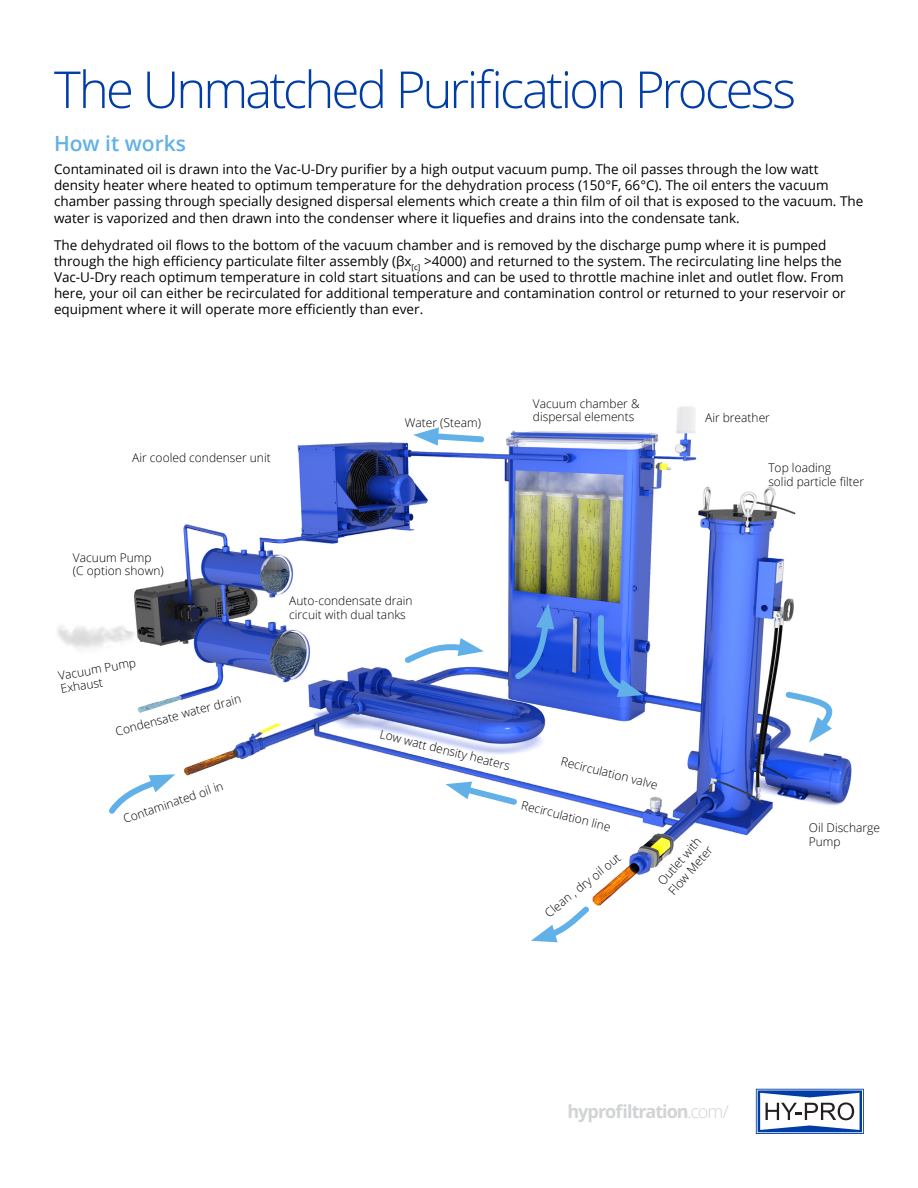
<style>
.page{position:relative;width:918px;height:1188px;background:#fff}
.page>*{position:absolute;margin:0;border:0;box-sizing:border-box;transform-origin:0 0}
.t1{font:300 51px "Open Sans";letter-spacing:-.055em;color:#003da7}
.t2{font:600 21px "Open Sans";color:#61b1e8}
.t3{font:700 18px "Open Sans";letter-spacing:-.055em;color:#d1d3d4}
.t4{font:13.5px/16.2px "Open Sans";color:#000}
.t5{font:300 12px/13.5px "Open Sans";color:#000}
.s1{font-weight:300}
</style>
<div class="page">
<img style="left:57px;top:406px;width:795px;height:500px">
<svg style="left:115px;top:694px;width:127px;height:42px"></svg>
<svg style="left:104px;top:772px;width:71px;height:47px"></svg>
<svg style="left:400px;top:638px;width:84px;height:30px"></svg>
<svg style="left:510px;top:603px;width:44px;height:81px;background:#3864d9"></svg>
<svg style="left:595px;top:612px;width:49px;height:86px;background:#4370e3"></svg>
<svg style="left:782px;top:688px;width:55px;height:54px"></svg>
<svg style="left:531px;top:901px;width:64px;height:42px"></svg>
<svg style="left:379px;top:729px;width:280px;height:102px"></svg>
<svg style="left:413px;top:427px;width:75px;height:19px"></svg>
<svg style="left:756px;top:1089px;width:108px;height:45px"></svg>
<h1 class="t1" style="left:54px;top:55px;width:744px">The Unmatched Purification Process</h1>
<h2 class="t2" style="left:54px;top:129px;width:134px">How it works</h2>
<p class="t4" style="left:54px;top:161px;width:811px">Contaminated oil is drawn into the Vac-U-Dry purifier by a high output vacuum pump. The oil passes through the low watt density heater where heated to optimum temperature for the dehydration process (150°F, 66°C). The oil enters the vacuum chamber passing through specially designed dispersal elements which create a thin film of oil that is exposed to the vacuum. The water is vaporized and then drawn into the condenser where it liquefies and drains into the condensate tank.</p>
<p class="t4" style="left:54px;top:236px;width:793px">The dehydrated oil flows to the bottom of the vacuum chamber and is removed by the discharge pump where it is pumped through the high efficiency particulate filter assembly (βx<sub>[c]</sub> &gt;4000) and returned to the system. The recirculating line helps the Vac-U-Dry reach optimum temperature in cold start situations and can be used to throttle machine inlet and outlet flow. From here, your oil can either be recirculated for additional temperature and contamination control or returned to your reservoir or equipment where it will operate more efficiently than ever.</p>
<p class="t5" style="left:132px;top:451px;width:140px">Air cooled condenser unit</p>
<p class="t5" style="left:405px;top:415px;width:78px">Water (Steam)</p>
<p class="t5" style="left:533px;top:396px;width:108px">Vacuum chamber &amp; dispersal elements</p>
<p class="t5" style="left:705px;top:411px;width:66px">Air breather</p>
<p class="t5" style="left:768px;top:461px;width:97px">Top loading<br>solid particle filter</p>
<p class="t5" style="left:73px;top:550px;width:92px">Vacuum Pump (C option shown)</p>
<p class="t5" style="left:57px;top:669px;width:80px;rotate:-10deg">Vacuum Pump<br>Exhaust</p>
<p class="t5" style="left:114px;top:725px;width:131px;rotate:-15deg">Condensate water drain</p>
<p class="t5" style="left:121px;top:813px;width:106px;rotate:-19deg">Contaminated oil in</p>
<p class="t5" style="left:289px;top:594px;width:125px">Auto-condensate drain circuit with dual tanks</p>
<p class="t5" style="left:382px;top:727px;width:135px;rotate:14deg">Low watt density heaters</p>
<p class="t5" style="left:563px;top:754px;width:101px;rotate:14deg">Recirculation valve</p>
<p class="t5" style="left:523px;top:798px;width:93px;rotate:14deg">Recirculation line</p>
<p class="t5" style="left:542px;top:909px;width:95px;rotate:-39deg">Clean , dry oil out</p>
<p class="t5" style="left:654px;top:879px;width:61px;line-height:14.4px;rotate:-49deg">Outlet with<br>Flow Meter</p>
<p class="t5" style="left:809px;top:820px;width:73px;line-height:14.4px">Oil Discharge<br>Pump</p>
<h3 class="t3" style="left:568px;top:1099px;width:163px">hyprofiltration<span class="s1">.com/</span></h3>
</div>
